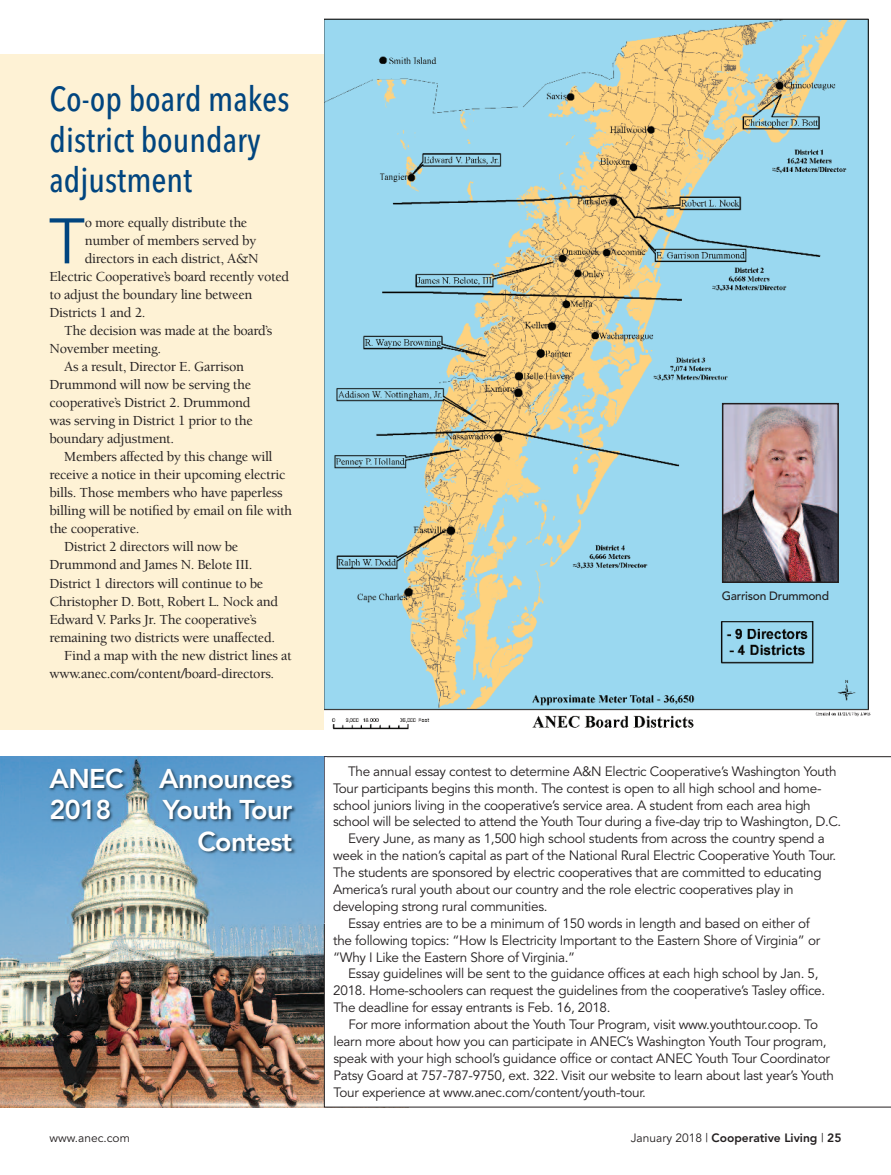
<style>
.page{position:relative;width:891px;height:1175px;background:#fff}
.page>*{position:absolute;margin:0;border:0;box-sizing:border-box;transform-origin:0 0}
.t1{font:63.6px "Avenir";color:#01457f}
.t2{font:500 34.5px/40.5px "Avenir Next Condensed";color:#01457f}
.t3{font:800 27px/31.5px "Avenir";letter-spacing:-.025em;color:#fff;text-align:right}
.t4{font:500 14.25px "Berkeley";letter-spacing:-.02em;color:#231f20}
.t5{font:13.5px "Avenir";letter-spacing:-.02em;color:#231f20}
.t6{font:800 12px "Avenir";color:#231f20}
.t7{font:500 12px "Avenir";letter-spacing:-.02em;color:#231f20}
.t8{font:12px "Avenir";color:#231f20}
.s1{font-weight:400}
</style>
<div class="page">
<div style="left:0;top:54px;width:567px;height:675px;background:#fef2d5"></div>
<img style="left:324px;top:18px;width:547px;height:712px">
<img style="left:725px;top:406px;width:111px;height:174px">
<div style="left:722px;top:403px;width:117px;height:180px;border:2px solid #231f20"></div>
<img style="left:0;top:756px;width:324px;height:351px">
<svg style="left:324px;top:756px;width:567px;height:351px"></svg>
<img style="left:19px;top:756px;width:305px;height:167px">
<img style="left:324px;top:756px;width:3px;height:167px">
<h2 class="t2" style="left:49px;top:79px;width:242px">Co-op board makes district boundary adjustment</h2>
<h1 class="t1" style="left:49px;top:203px;width:38px">T</h1>
<p class="t4" style="left:85px;top:217px;width:164px">o more equally distribute the</p>
<p class="t4" style="left:85px;top:235px;width:173px">number of members served by</p>
<p class="t4" style="left:85px;top:253px;width:176px">directors in each district, A&amp;N</p>
<p class="t4" style="left:49px;top:271px;width:241px">Electric Cooperative’s board recently voted</p>
<p class="t4" style="left:49px;top:289px;width:204px">to adjust the boundary line between</p>
<p class="t4" style="left:49px;top:307px;width:97px">Districts 1 and 2.</p>
<p class="t4" style="left:64px;top:325px;width:209px">The decision was made at the board’s</p>
<p class="t4" style="left:49px;top:343px;width:113px">November meeting.</p>
<p class="t4" style="left:64px;top:361px;width:181px">As a result, Director E. Garrison</p>
<p class="t4" style="left:49px;top:379px;width:203px">Drummond will now be serving the</p>
<p class="t4" style="left:49px;top:397px;width:202px">cooperative’s District 2. Drummond</p>
<p class="t4" style="left:49px;top:415px;width:205px">was serving in District 1 prior to the</p>
<p class="t4" style="left:49px;top:433px;width:126px">boundary adjustment.</p>
<p class="t4" style="left:64px;top:451px;width:210px">Members affected by this change will</p>
<p class="t4" style="left:49px;top:469px;width:237px">receive a notice in their upcoming electric</p>
<p class="t4" style="left:49px;top:487px;width:235px">bills. Those members who have paperless</p>
<p class="t4" style="left:49px;top:505px;width:244px">billing will be notified by email on file with</p>
<p class="t4" style="left:49px;top:523px;width:91px">the cooperative.</p>
<p class="t4" style="left:64px;top:541px;width:176px">District 2 directors will now be</p>
<p class="t4" style="left:49px;top:559px;width:205px">Drummond and James N. Belote III.</p>
<p class="t4" style="left:49px;top:577px;width:215px">District 1 directors will continue to be</p>
<p class="t4" style="left:49px;top:595px;width:230px">Christopher D. Bott, Robert L. Nock and</p>
<p class="t4" style="left:49px;top:613px;width:209px">Edward V. Parks Jr. The cooperative’s</p>
<p class="t4" style="left:49px;top:631px;width:227px">remaining two districts were unaffected.</p>
<p class="t4" style="left:64px;top:649px;width:229px">Find a map with the new district lines at</p>
<p class="t4" style="left:49px;top:667px;width:226px">www.anec.com/content/board-directors.</p>
<h3 class="t3" style="left:50px;top:762px;width:76px">ANEC</h3>
<h3 class="t3" style="left:159px;top:762px;width:135px">Announces</h3>
<h3 class="t3" style="left:49px;top:794px;width:64px">2018</h3>
<h3 class="t3" style="left:163px;top:794px;width:131px">Youth Tour<br>Contest</h3>
<p class="t7" style="left:722px;top:585px;width:109px">Garrison Drummond</p>
<p class="t5" style="left:348px;top:763px;width:490px">The annual essay contest to determine A&amp;N Electric Cooperative’s Washington Youth</p>
<p class="t5" style="left:333px;top:780px;width:490px">Tour participants begins this month. The contest is open to all high school and home-</p>
<p class="t5" style="left:333px;top:797px;width:479px">school juniors living in the cooperative’s service area. A student from each area high</p>
<p class="t5" style="left:333px;top:813px;width:510px">school will be selected to attend the Youth Tour during a five-day trip to Washington, D.C.</p>
<p class="t5" style="left:348px;top:830px;width:478px">Every June, as many as 1,500 high school students from across the country spend a</p>
<p class="t5" style="left:333px;top:847px;width:505px">week in the nation’s capital as part of the National Rural Electric Cooperative Youth Tour.</p>
<p class="t5" style="left:333px;top:864px;width:490px">The students are sponsored by electric cooperatives that are committed to educating</p>
<p class="t5" style="left:333px;top:881px;width:462px">America’s rural youth about our country and the role electric cooperatives play in</p>
<p class="t5" style="left:333px;top:898px;width:216px">developing strong rural communities.</p>
<p class="t5" style="left:348px;top:915px;width:463px">Essay entries are to be a minimum of 150 words in length and based on either of</p>
<p class="t5" style="left:333px;top:932px;width:488px">the following topics: “How Is Electricity Important to the Eastern Shore of Virginia” or</p>
<p class="t5" style="left:333px;top:948px;width:244px">“Why I Like the Eastern Shore of Virginia.”</p>
<p class="t5" style="left:348px;top:965px;width:472px">Essay guidelines will be sent to the guidance offices at each high school by Jan. 5,</p>
<p class="t5" style="left:333px;top:982px;width:493px">2018. Home-schoolers can request the guidelines from the cooperative’s Tasley office.</p>
<p class="t5" style="left:333px;top:999px;width:279px">The deadline for essay entrants is Feb. 16, 2018.</p>
<p class="t5" style="left:348px;top:1016px;width:471px">For more information about the Youth Tour Program, visit www.youthtour.coop. To</p>
<p class="t5" style="left:333px;top:1033px;width:495px">learn more about how you can participate in ANEC’s Washington Youth Tour program,</p>
<p class="t5" style="left:333px;top:1050px;width:498px">speak with your high school’s guidance office or contact ANEC Youth Tour Coordinator</p>
<p class="t5" style="left:333px;top:1067px;width:502px">Patsy Goard at 757-787-9750, ext. 322. Visit our website to learn about last year’s Youth</p>
<p class="t5" style="left:334px;top:1083px;width:314px">Tour experience at www.anec.com/content/youth-tour.</p>
<p class="t8" style="left:50px;top:1130px;width:82px">www.anec.com</p>
<p class="t6" style="left:631px;top:1128px;width:212px"><span class="s1">January 2018 |</span> Cooperative Living <span class="s1">|</span> 25</p>
</div>
